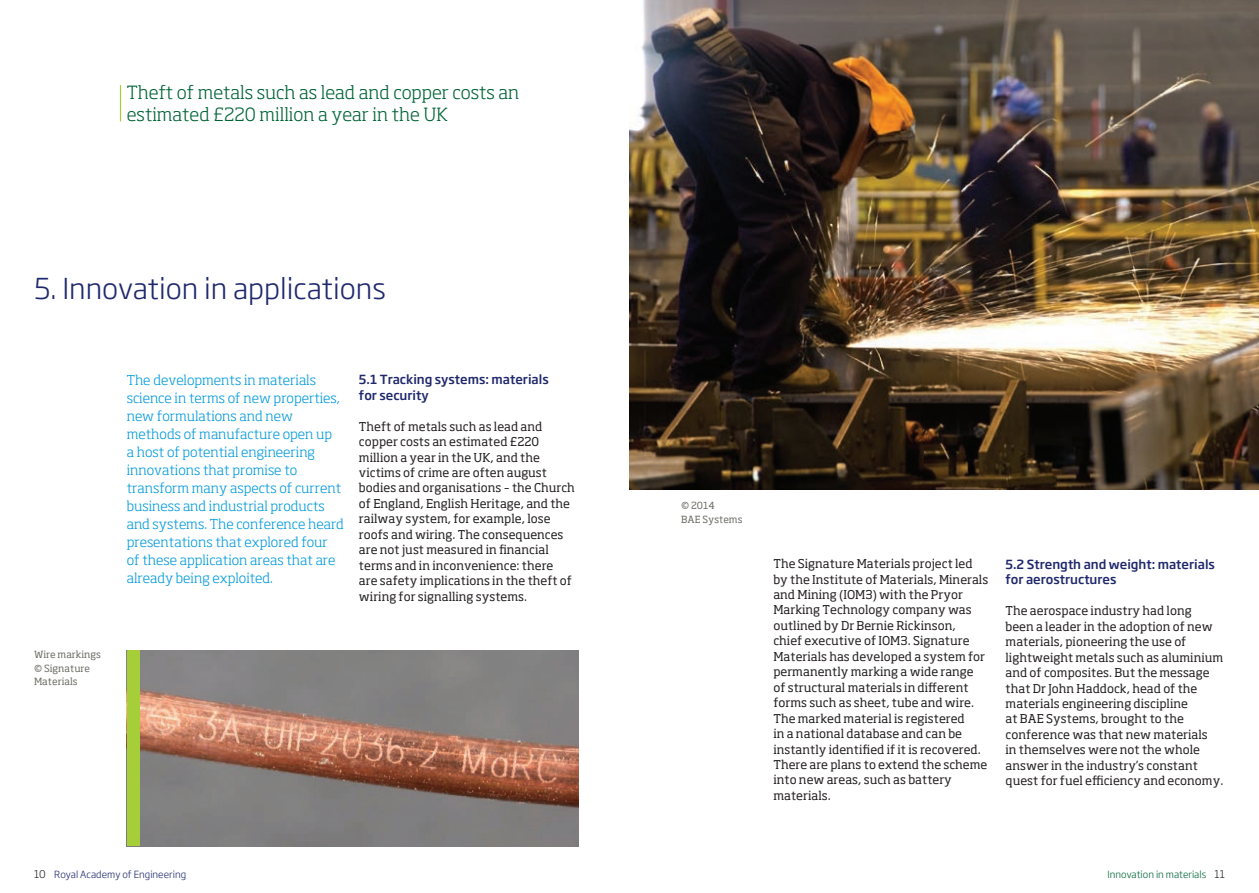
<style>
.page{position:relative;width:1259px;height:893px;background:#fff}
.page>*{position:absolute;margin:0;border:0;box-sizing:border-box;transform-origin:0 0}
.t1{font:300 28.5px "Soho Gothic Pro";color:#1f286c}
.t2{font:300 18px/22.5px "Soho Pro";color:#006437}
.t3{font:300 13.5px/18px "Soho Pro";color:#0099da}
.t4{font:500 12.45px/15.8px "Soho Gothic Pro";color:#1f286c}
.t5{font:12px/15.5px "Soho Pro";color:#231f20}
.t6{font:9.75px/13.5px "Soho Pro";color:#6d6d65}
.t7{font:300 9.75px "Soho Gothic Pro";color:#1f286c}
.t8{font:300 9.75px "Soho Gothic Pro";color:#006437}
.s1{font-size:10.5px;color:#231f20}
</style>
<div class="page">
<img style="left:140px;top:651px;width:438px;height:195px">
<img style="left:629px;top:0;width:630px;height:489px">
<div style="left:127px;top:651px;width:13px;height:195px;background:#a6ce39"></div>
<hr style="left:120px;top:85px;width:1px;height:36px;background:#a6ce39">
<h2 class="t2" style="left:127px;top:80px;width:394px">Theft of metals such as lead and copper costs an estimated £220 million a year in the UK</h2>
<h1 class="t1" style="left:34px;top:266px;width:353px">5. Innovation in applications</h1>
<p class="t6" style="left:34px;top:647px;width:68px">Wire markings © Signature<br>Materials</p>
<p class="t3" style="left:127px;top:369px;width:219px">The developments in materials science in terms of new properties, new formulations and new methods of manufacture open up<br>a host of potential engineering innovations that promise to transform many aspects of current business and industrial products and systems. The conference heard presentations that explored four of these application areas that are already being exploited.</p>
<p class="t4" style="left:359px;top:371px;width:191px">5.1 Tracking systems: materials for security</p>
<p class="t5" style="left:359px;top:418px;width:217px">Theft of metals such as lead and copper costs an estimated £220 million a year in the UK, and the victims of crime are often august bodies and organisations – the Church of England, English Heritage, and the railway system, for example, lose roofs and wiring. The consequences are not just measured in financial terms and in inconvenience: there are safety implications in the theft of wiring for signalling systems.</p>
<p class="t6" style="left:681px;top:498px;width:63px">© 2014<br>BAE Systems</p>
<p class="t5" style="left:773px;top:555px;width:216px">The Signature Materials project led by the Institute of Materials, Minerals and Mining (IOM3) with the Pryor Marking Technology company was outlined by Dr Bernie Rickinson,<br>chief executive of IOM3. Signature Materials has developed a system for permanently marking a wide range of structural materials in different forms such as sheet, tube and wire.<br>The marked material is registered<br>in a national database and can be instantly identified if it is recovered.<br>There are plans to extend the scheme into new areas, such as battery materials.</p>
<p class="t4" style="left:1005px;top:555px;width:211px">5.2 Strength and weight: materials for aerostructures</p>
<p class="t5" style="left:1005px;top:603px;width:219px">The aerospace industry had long<br>been a leader in the adoption of new materials, pioneering the use of lightweight metals such as aluminium and of composites. But the message that Dr John Haddock, head of the materials engineering discipline<br>at BAE Systems, brought to the conference was that new materials<br>in themselves were not the whole answer in the industry’s constant quest for fuel efficiency and economy.</p>
<p class="t7" style="left:34px;top:867px;width:154px"><span class="s1">10</span> Royal Academy of Engineering</p>
<p class="t8" style="left:1107px;top:867px;width:119px">Innovation in materials <span class="s1">11</span></p>
</div>
